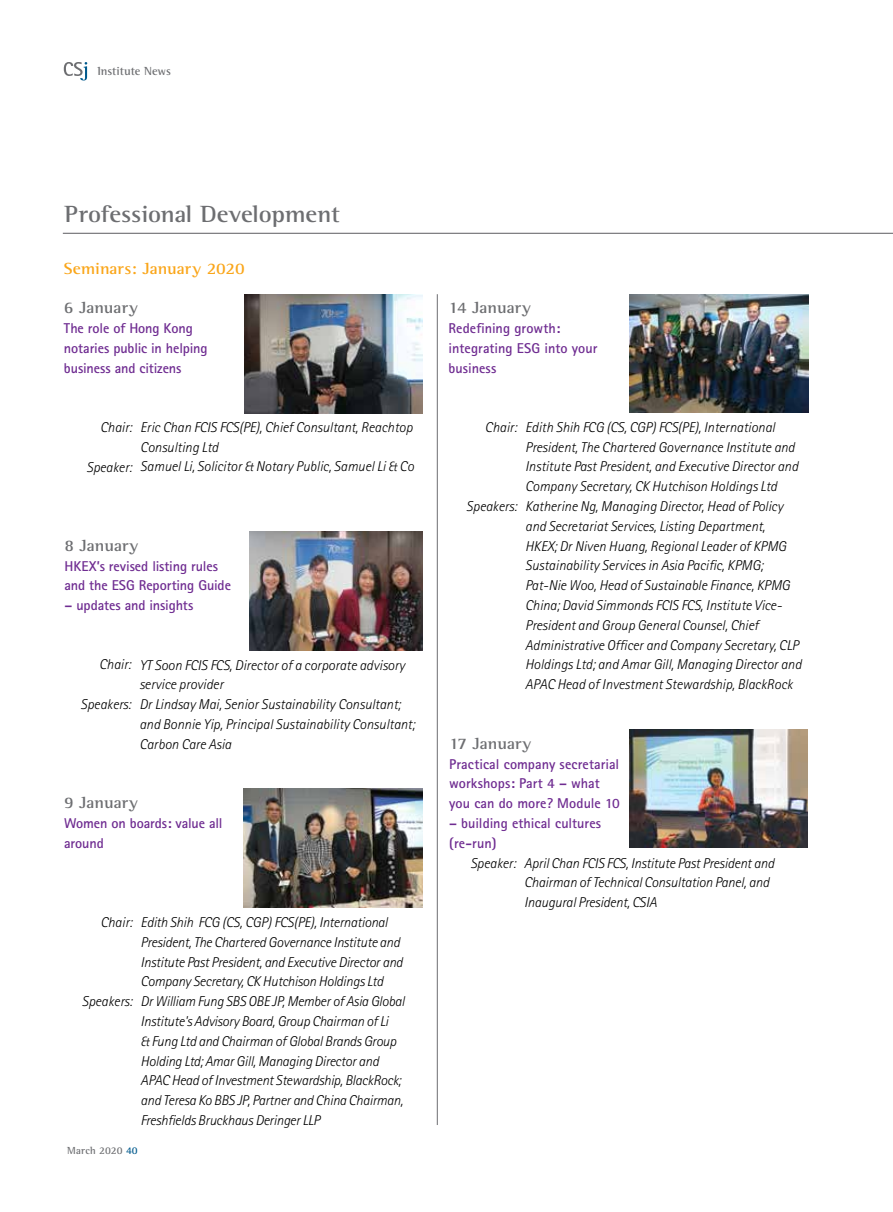
<style>
.page{position:relative;width:893px;height:1212px;background:#fff}
.page>*{position:absolute;margin:0;border:0;box-sizing:border-box;transform-origin:0 0}
.t1{font:700 24px "Rotis Semi Serif";letter-spacing:-.01em;color:#6d6e71;scale:1.05 1}
.t2{font:700 16.5px "Rotis Semi Serif";color:#6d6e71;scale:1.05 1}
.t3{font:700 16.5px "Rotis Semi Serif";color:#faa61a;scale:1.05 1}
.t4{font:italic 300 14.25px/19.8px "Rotis Sans Serif";color:#000}
.t5{font:700 14.25px/19.8px "Rotis Sans Serif";letter-spacing:-.005em;color:#6f2c91}
.t6{font:700 12px "Rotis Semi Serif";color:#6d6e71}
.t7{font:700 10.5px "Rotis Semi Serif";letter-spacing:.015em;color:#6d6e71}
.s1{color:#005a8d}
</style>
<div class="page">
<svg style="left:64px;top:62px;width:23px;height:18px"></svg>
<hr style="left:63px;top:233px;width:830px;height:1px;background:#807f83">
<img style="left:630px;top:294px;width:178px;height:118px">
<hr style="left:437px;top:294px;width:1px;height:831px;background:#6d6e71">
<img style="left:244px;top:294px;width:178px;height:119px">
<img style="left:629px;top:729px;width:178px;height:119px">
<img style="left:250px;top:532px;width:172px;height:119px">
<img style="left:244px;top:789px;width:179px;height:119px">
<p class="t6" style="left:97px;top:64px;width:75px">Institute News</p>
<h1 class="t1" style="left:64px;top:199px;width:264px">Professional Development</h1>
<p class="t3" style="left:64px;top:258px;width:174px">Seminars: January 2020</p>
<p class="t2" style="left:64px;top:298px;width:72px">6 January</p>
<p class="t5" style="left:64px;top:318px;width:145px">The role of Hong Kong notaries public in helping business and citizens</p>
<p class="t4" style="left:100px;top:417px;width:33px">Chair:</p>
<p class="t4" style="left:86px;top:457px;width:47px">Speaker:</p>
<p class="t4" style="left:140px;top:417px;width:275px">Eric Chan FCIS FCS(PE), Chief Consultant, Reachtop<br>Consulting Ltd<br>Samuel Li, Solicitor &amp; Notary Public, Samuel Li &amp; Co</p>
<p class="t2" style="left:64px;top:535px;width:72px">8 January</p>
<p class="t5" style="left:64px;top:555px;width:168px">HKEX’s revised listing rules and the ESG Reporting Guide</p>
<p class="t5" style="left:64px;top:595px;width:130px">– updates and insights</p>
<p class="t4" style="left:99px;top:655px;width:33px">Chair:</p>
<p class="t4" style="left:81px;top:695px;width:52px">Speakers:</p>
<p class="t4" style="left:139px;top:655px;width:277px">YT Soon FCIS FCS, Director of a corporate advisory service provider<br>Dr Lindsay Mai, Senior Sustainability Consultant; and Bonnie Yip, Principal Sustainability Consultant; Carbon Care Asia</p>
<p class="t2" style="left:64px;top:793px;width:72px">9 January</p>
<p class="t5" style="left:64px;top:813px;width:160px">Women on boards: value all around</p>
<p class="t4" style="left:141px;top:912px;width:266px">Edith Shih FCG (CS, CGP) FCS(PE), International President, The Chartered Governance Institute and Institute Past President, and Executive Director and Company Secretary, CK Hutchison Holdings Ltd<br>Dr William Fung SBS OBE JP, Member of Asia Global Institute's Advisory Board, Group Chairman of Li<br>&amp; Fung Ltd and Chairman of Global Brands Group Holding Ltd; Amar Gill, Managing Director and APAC Head of Investment Stewardship, BlackRock; and Teresa Ko BBS JP, Partner and China Chairman, Freshfields Bruckhaus Deringer LLP</p>
<p class="t4" style="left:100px;top:912px;width:33px">Chair:</p>
<p class="t4" style="left:82px;top:991px;width:52px">Speakers:</p>
<p class="t7" style="left:67px;top:1144px;width:72px">March 2020 <span class="s1">40</span></p>
<p class="t2" style="left:448px;top:298px;width:80px">14 January</p>
<p class="t5" style="left:448px;top:318px;width:150px">Redefining growth: integrating ESG into your business</p>
<p class="t4" style="left:525px;top:417px;width:278px">Edith Shih FCG (CS, CGP) FCS(PE), International President, The Chartered Governance Institute and Institute Past President, and Executive Director and Company Secretary, CK Hutchison Holdings Ltd Katherine Ng, Managing Director, Head of Policy and Secretariat Services, Listing Department,<br>HKEX; Dr Niven Huang, Regional Leader of KPMG Sustainability Services in Asia Pacific, KPMG; Pat-Nie Woo, Head of Sustainable Finance, KPMG China; David Simmonds FCIS FCS, Institute Vice-President and Group General Counsel, Chief Administrative Officer and Company Secretary, CLP Holdings Ltd; and Amar Gill, Managing Director and APAC Head of Investment Stewardship, BlackRock</p>
<p class="t4" style="left:485px;top:417px;width:33px">Chair:</p>
<p class="t4" style="left:466px;top:497px;width:52px">Speakers:</p>
<p class="t2" style="left:449px;top:733px;width:80px">17 January</p>
<p class="t5" style="left:449px;top:753px;width:172px">Practical company secretarial workshops: Part 4 – what you can do more? Module 10</p>
<p class="t5" style="left:449px;top:813px;width:154px">– building ethical cultures (re-run)</p>
<p class="t4" style="left:524px;top:853px;width:252px">April Chan FCIS FCS, Institute Past President and<br>Chairman of Technical Consultation Panel, and<br>Inaugural President, CSIA</p>
<p class="t4" style="left:470px;top:853px;width:47px">Speaker:</p>
</div>
